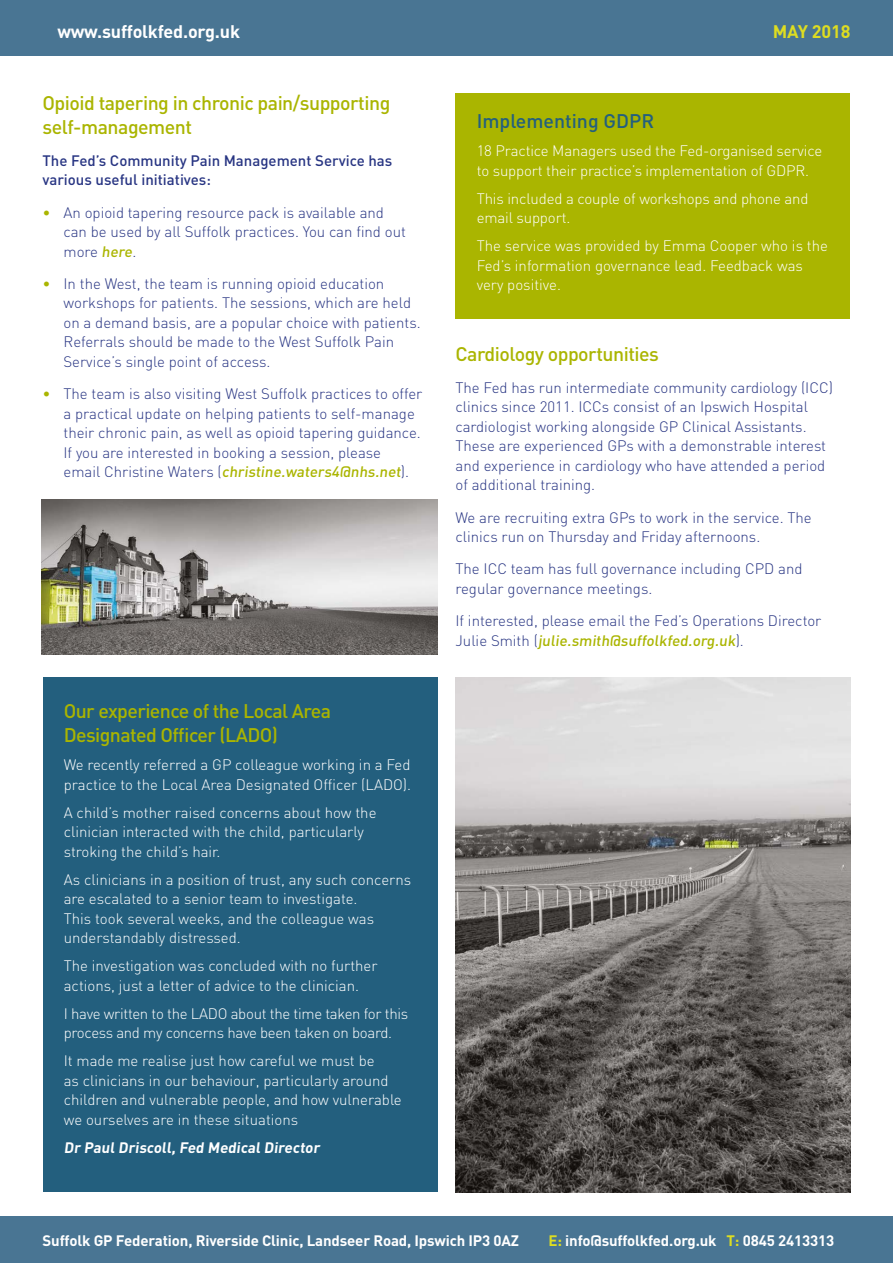
<style>
.page{position:relative;width:893px;height:1263px;background:#fff}
.page>*{position:absolute;margin:0;border:0;box-sizing:border-box;transform-origin:0 0}
.t1{font:500 19.5px/24px "DIN";letter-spacing:-.025em;color:#aab500}
.t2{font:500 19.5px "DIN";color:#235f7e}
.t3{font:700 18px "DIN";letter-spacing:-.01em;color:#fff}
.t4{font:700 18px "DIN";letter-spacing:-.01em;color:#dedd21}
.t5{font:300 15px/19.5px "DIN";color:#283583}
.t6{font:300 15px/19.5px "DIN";color:#fff}
.t7{font:700 15px "DIN";letter-spacing:-.01em;color:#fff}
.t8{font:300 15px/19.5px "DIN";letter-spacing:-.02em;color:#fff}
.t9{font:500 15px/19.5px "DIN";color:#283583}
.s1{color:#aab500}
.s2{font-weight:500;color:#aab500}
.s3{color:#dedd21}
</style>
<div class="page">
<div style="left:0;top:0;width:893px;height:55px;background:#497593"></div>
<div style="left:0;top:1216px;width:893px;height:47px;background:#497593"></div>
<div style="left:455px;top:94px;width:395px;height:225px;background:#aab500"></div>
<div style="left:43px;top:677px;width:394px;height:515px;background:#235f7e"></div>
<img style="left:455px;top:677px;width:395px;height:515px">
<img style="left:41px;top:500px;width:396px;height:155px">
<p class="t3" style="left:57px;top:19px;width:184px">www.suffolkfed.org.uk</p>
<p class="t4" style="left:773px;top:19px;width:79px">MAY 2018</p>
<h1 class="t1" style="left:43px;top:90px;width:349px">Opioid tapering in chronic pain/supporting self-management</h1>
<p class="t9" style="left:43px;top:150px;width:351px">The Fed’s Community Pain Management Service has various useful initiatives:</p>
<p class="t5" style="left:64px;top:202px;width:344px;text-indent:-21px"><span class="s1">•</span> An opioid tapering resource pack is available and can be used by all Suffolk practices. You can find out more <span class="s2">here</span>.</p>
<p class="t5" style="left:64px;top:274px;width:359px;text-indent:-21px"><span class="s1">•</span> In the West, the team is running opioid education workshops for patients. The sessions, which are held on a demand basis, are a popular choice with patients.<br>Referrals should be made to the West Suffolk Pain Service’s single point of access.</p>
<p class="t5" style="left:64px;top:384px;width:360px;text-indent:-21px"><span class="s1">•</span> The team is also visiting West Suffolk practices to offer a practical update on helping patients to self-manage their chronic pain, as well as opioid tapering guidance.<br>If you are interested in booking a session, please<br>email Christine Waters (<span class="s2">christine.waters4@nhs.net</span>).</p>
<h1 class="t1" style="left:64px;top:698px;width:269px">Our experience of the Local Area<br>Designated Officer (LADO)</h1>
<p class="t6" style="left:64px;top:755px;width:349px">We recently referred a GP colleague working in a Fed practice to the Local Area Designated Officer (LADO).</p>
<p class="t6" style="left:64px;top:802px;width:314px">A child’s mother raised concerns about how the clinician interacted with the child, particularly stroking the child’s hair.</p>
<p class="t6" style="left:64px;top:869px;width:349px">As clinicians in a position of trust, any such concerns are escalated to a senior team to investigate.<br>This took several weeks, and the colleague was understandably distressed.</p>
<p class="t6" style="left:64px;top:956px;width:315px">The investigation was concluded with no further actions, just a letter of advice to the clinician.</p>
<p class="t8" style="left:64px;top:1003px;width:346px">I have written to the LADO about the time taken for this process and my concerns have been taken on board.</p>
<p class="t6" style="left:64px;top:1051px;width:339px">It made me realise just how careful we must be<br>as clinicians in our behaviour, particularly around children and vulnerable people, and how vulnerable we ourselves are in these situations</p>
<p class="t7" style="left:64px;top:1137px;width:260px">Dr Paul Driscoll, Fed Medical Director</p>
<h1 class="t2" style="left:477px;top:109px;width:179px">Implementing GDPR</h1>
<p class="t6" style="left:477px;top:141px;width:347px">18 Practice Managers used the Fed-organised service to support their practice’s implementation of GDPR.</p>
<p class="t6" style="left:477px;top:188px;width:333px">This included a couple of workshops and phone and email support.</p>
<p class="t6" style="left:477px;top:236px;width:353px">The service was provided by Emma Cooper who is the<br>Fed’s information governance lead. Feedback was very positive.</p>
<h1 class="t1" style="left:455px;top:341px;width:205px">Cardiology opportunities</h1>
<p class="t5" style="left:455px;top:377px;width:379px">The Fed has run intermediate community cardiology (ICC) clinics since 2011. ICCs consist of an Ipswich Hospital cardiologist working alongside GP Clinical Assistants.<br>These are experienced GPs with a demonstrable interest and experience in cardiology who have attended a period of additional training.</p>
<p class="t5" style="left:455px;top:507px;width:358px">We are recruiting extra GPs to work in the service. The clinics run on Thursday and Friday afternoons.</p>
<p class="t5" style="left:455px;top:559px;width:348px">The ICC team has full governance including CPD and regular governance meetings.</p>
<p class="t5" style="left:455px;top:611px;width:367px">If interested, please email the Fed’s Operations Director<br>Julie Smith (<span class="s2">julie.smith@suffolkfed.org.uk</span>).</p>
<p class="t7" style="left:43px;top:1231px;width:478px">Suffolk GP Federation, Riverside Clinic, Landseer Road, Ipswich IP3 0AZ</p>
<p class="t7" style="left:548px;top:1231px;width:287px"><span class="s3">E:</span> info@suffolkfed.org.uk <span class="s3">T:</span> 0845 2413313</p>
</div>
